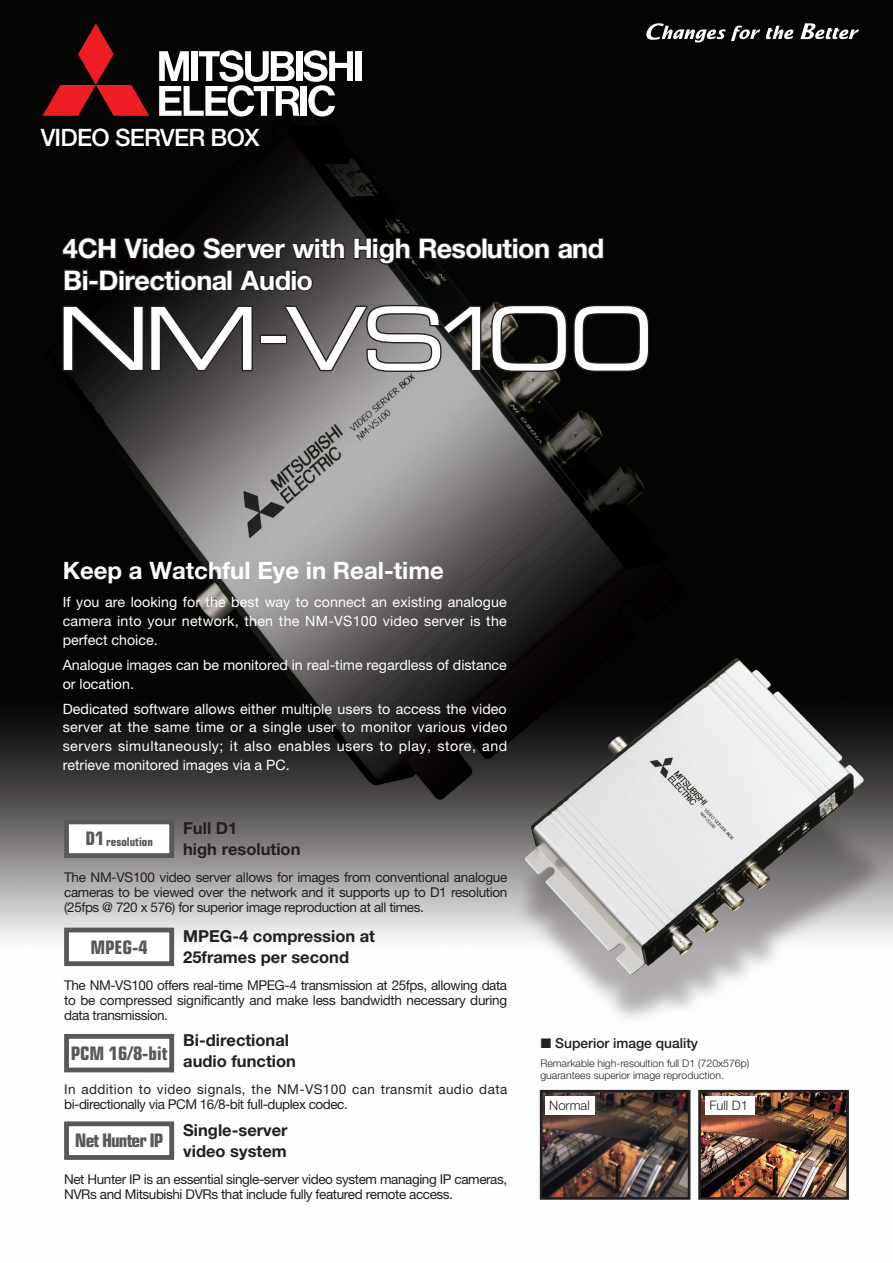
<style>
.page{position:relative;width:893px;height:1263px;background:#fff}
.page>*{position:absolute;margin:0;border:0;box-sizing:border-box;transform-origin:0 0}
.t1{font:87px "Eurostile Extended Two";letter-spacing:-.08em;color:#fff}
.t2{font:700 27px/31.5px "Helvetica Neue LT Std";letter-spacing:-.02em;color:#fff}
.t3{font:700 24px "Helvetica Neue";color:#fff}
.t4{font:500 24px "Helvetica Neue LT Std";letter-spacing:-.03em;color:#fff}
.t5{font:700 condensed 18.6px "Eurostile";letter-spacing:-.025em;color:#57585a}
.t6{font:700 condensed 18.6px "Eurostile";letter-spacing:-.05em;color:#57585a}
.t7{font:700 16.5px/21px "Helvetica Neue";color:#231f20}
.t8{font:14.25px/18.8px "Helvetica Neue";color:#fff;text-align:justify}
.t9{font:500 13.8px "Helvetica Neue";color:#231f20}
.t10{font:13.5px/15px "Helvetica Neue";letter-spacing:-.03em;color:#231f20;text-align:justify}
.t11{font:13.5px/15px "Helvetica Neue";letter-spacing:.03em;color:#231f20}
.t12{font:300 13.05px "Helvetica Neue";color:#231f20}
.t13{font:700 condensed 11.85px "Eurostile";color:#57585a}
.t14{font:300 10.5px/12px "Helvetica Neue";color:#231f20}
</style>
<div class="page">
<img style="left:0;top:0;width:893px;height:1200px">
<svg style="left:61px;top:304px;width:193px;height:69px;background:#211f1f"></svg>
<div style="left:260px;top:334px;width:27px;height:10px;border:3px solid #231f20"></div>
<svg style="left:281px;top:303px;width:202px;height:71px;background:#625f5f"></svg>
<svg style="left:490px;top:303px;width:161px;height:70px;background:#121210"></svg>
<svg style="left:352px;top:237px;width:60px;height:29px;background:#252323"></svg>
<svg style="left:418px;top:237px;width:187px;height:24px;background:#121110"></svg>
<svg style="left:61px;top:231px;width:285px;height:62px;background:#1d1b1b"></svg>
<svg style="left:42px;top:23px;width:107px;height:93px;background:#510c0d"></svg>
<div style="left:355px;top:51px;width:6px;height:30px;background:#fff"></div>
<svg style="left:159px;top:50px;width:194px;height:66px"></svg>
<svg style="left:800px;top:23px;width:59px;height:16px"></svg>
<svg style="left:646px;top:23px;width:114px;height:19px"></svg>
<svg style="left:766px;top:26px;width:27px;height:13px"></svg>
<div style="left:67px;top:822px;width:105px;height:33px;background:#fff"></div>
<div style="left:64px;top:819px;width:110px;height:39px;border:5px solid #57585a"></div>
<div style="left:67px;top:930px;width:105px;height:34px;background:#fff"></div>
<div style="left:64px;top:928px;width:110px;height:38px;border:5px solid #57585a"></div>
<div style="left:67px;top:1036px;width:105px;height:34px;background:#fff"></div>
<div style="left:64px;top:1034px;width:110px;height:38px;border:5px solid #57585a"></div>
<div style="left:67px;top:1124px;width:105px;height:33px;background:#fff"></div>
<div style="left:64px;top:1121px;width:110px;height:39px;border:5px solid #57585a"></div>
<img style="left:544px;top:1094px;width:142px;height:102px">
<div style="left:540px;top:1090px;width:150px;height:110px;border:3px solid #231f20"></div>
<img style="left:702px;top:1094px;width:143px;height:102px">
<div style="left:698px;top:1090px;width:151px;height:110px;border:3px solid #231f20"></div>
<div style="left:546px;top:1096px;width:49px;height:18px;background:#fff"></div>
<div style="left:706px;top:1096px;width:49px;height:18px;background:#fff"></div>
<h3 class="t4" style="left:41px;top:123px;width:221px">VIDEO SERVER BOX</h3>
<h2 class="t2" style="left:63px;top:232px;width:543px">4CH Video Server with High Resolution and<br>Bi-Directional Audio</h2>
<h1 class="t1" style="left:56px;top:279px;width:392px">NM VS</h1>
<h1 class="t1" style="left:428px;top:279px;width:227px">100</h1>
<h1 class="t1" style="left:254px;top:272px;width:40px">-</h1>
<h3 class="t3" style="left:63px;top:555px;width:383px">Keep a Watchful Eye in Real-time</h3>
<p class="t8" style="left:63px;top:592px;width:446px">If you are looking for the best way to connect an existing analogue camera into your network, then the NM-VS100 video server is the perfect choice.</p>
<p class="t8" style="left:63px;top:655px;width:446px">Analogue images can be monitored in real-time regardless of distance or location.</p>
<p class="t8" style="left:63px;top:699px;width:446px">Dedicated software allows either multiple users to access the video server at the same time or a single user to monitor various video servers simultaneously; it also enables users to play, store, and retrieve monitored images via a PC.</p>
<p class="t7" style="left:183px;top:817px;width:119px">Full D1<br>high resolution</p>
<p class="t10" style="left:64px;top:869px;width:445px">The NM-VS100 video server allows for images from conventional analogue cameras to be viewed over the network and it supports up to D1 resolution (25fps @ 720 x 576) for superior image reproduction at all times.</p>
<p class="t7" style="left:183px;top:925px;width:193px">MPEG-4 compression at<br>25frames per second</p>
<p class="t10" style="left:64px;top:978px;width:445px">The NM-VS100 offers real-time MPEG-4 transmission at 25fps, allowing data to be compressed significantly and make less bandwidth necessary during data transmission.</p>
<p class="t7" style="left:183px;top:1030px;width:114px">Bi-directional audio function</p>
<p class="t11" style="left:64px;top:1082px;width:445px">In addition to video signals, the NM-VS100 can transmit audio data bi-directionally via PCM 16/8-bit full-duplex codec.</p>
<p class="t7" style="left:183px;top:1119px;width:106px">Single-server video system</p>
<p class="t10" style="left:64px;top:1171px;width:445px">Net Hunter IP is an essential single-server video system managing IP cameras,<br>NVRs and Mitsubishi DVRs that include fully featured remote access.</p>
<h3 class="t5" style="left:85px;top:827px;width:21px">1D</h3>
<p class="t13" style="left:106px;top:834px;width:48px">resolution</p>
<h3 class="t5" style="left:90px;top:936px;width:59px">MPEG-4</h3>
<h3 class="t5" style="left:71px;top:1042px;width:98px">PCM 16/8-bit</h3>
<h3 class="t6" style="left:75px;top:1129px;width:90px">Net Hunter IP</h3>
<p class="t9" style="left:541px;top:1034px;width:159px">■ Superior image quality</p>
<p class="t14" style="left:540px;top:1057px;width:210px">Remarkable high-resoultion full D1 (720x576 (p guarantees superior image reproduction.</p>
<p class="t12" style="left:549px;top:1097px;width:42px">Normal</p>
<p class="t12" style="left:709px;top:1097px;width:40px">Full D1</p>
</div>
